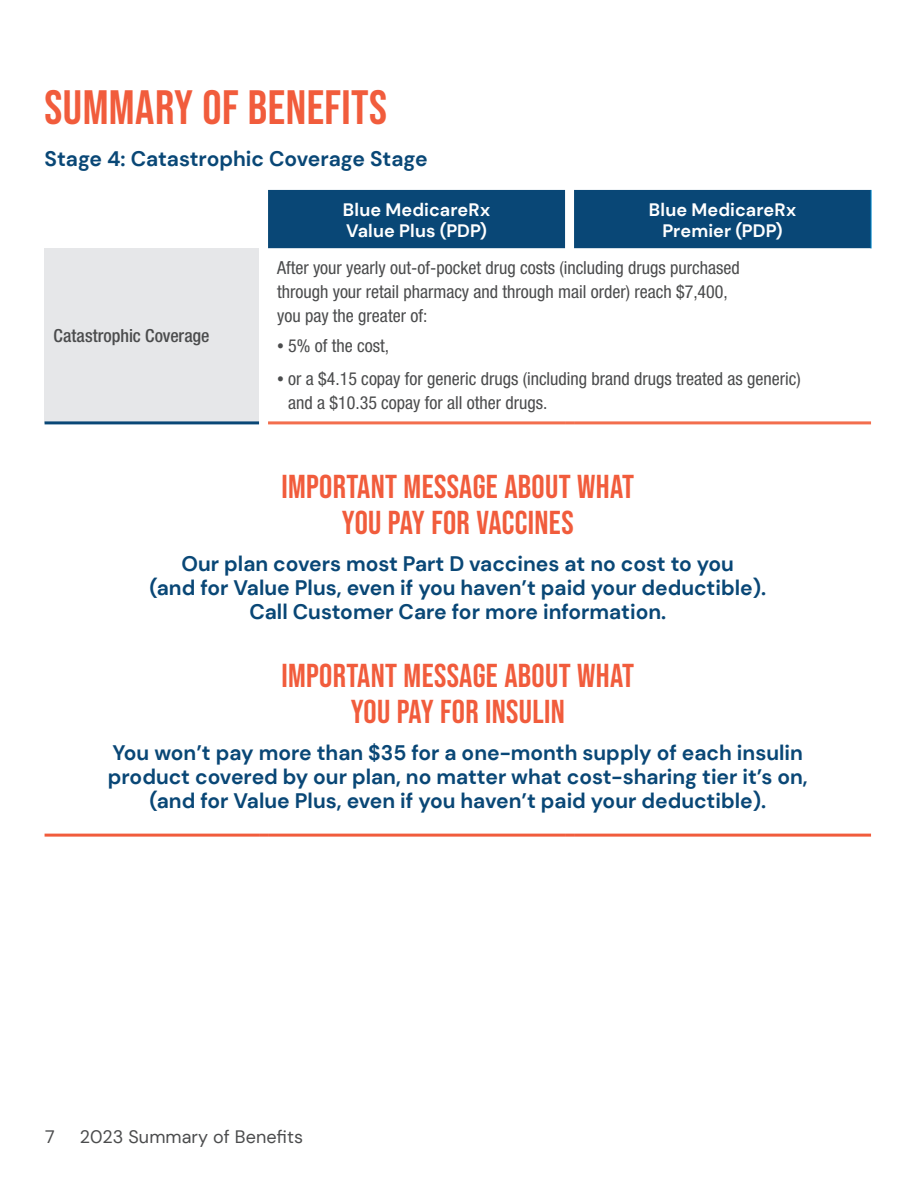
<style>
.page{position:relative;width:918px;height:1188px;background:#fff}
.page>*{position:absolute;margin:0;border:0;box-sizing:border-box;transform-origin:0 0}
._000_Page_Head{font:48px "Bebas Neue";letter-spacing:.01em;color:#f15c3c}
._000_Page_Sub_Head{font:33px/36px "Bebas Neue";letter-spacing:.01em;color:#f15c3c;text-align:center}
._000_Intro_14_16{font:700 21px/24px "DM Sans";color:#094776;text-align:center}
.TLB_Body{font:condensed 18px/24px "Helvetica Neue LT Std";color:#4b4c4d}
.TBL_HD_12_14_100W{font:700 18px/21px "DM Sans";letter-spacing:.01em;color:#fff}
.Footer_LR{font:18px "DM Sans";letter-spacing:.005em;color:#4b4c4d}
.TLB_TX_Head_3005{font:500 condensed 18px "Helvetica Neue LT Std";color:#4b4c4d}
.Folio_L{font:18px "DM Sans";color:#4b4c4d}
.s1{font-family:"DM Sans";font-weight:700;font-stretch:normal}
</style>
<div class="page">
<svg style="left:45px;top:422px;width:215px;height:3px"></svg>
<div style="left:268px;top:190px;width:603px;height:58px;background:#094776"></div>
<div style="left:45px;top:248px;width:214px;height:175px;background:#e6e7e9"></div>
<svg style="left:268px;top:248px;width:603px;height:177px"></svg>
<hr style="left:871px;top:190px;width:1px;height:58px;background:#0089cc">
<hr style="left:45px;top:421px;width:214px;height:3px;background:#094776">
<hr style="left:268px;top:421px;width:297px;height:3px;background:#f36e4d">
<svg style="left:565px;top:421px;width:9px;height:3px"></svg>
<hr style="left:574px;top:421px;width:297px;height:3px;background:#f36e4d">
<hr style="left:45px;top:834px;width:214px;height:3px;background:#f15c3c">
<svg style="left:259px;top:834px;width:9px;height:3px"></svg>
<hr style="left:268px;top:834px;width:297px;height:3px;background:#f15c3c">
<svg style="left:565px;top:834px;width:9px;height:3px"></svg>
<hr style="left:574px;top:834px;width:297px;height:3px;background:#f15c3c">
<p class="_000_Page_Head" style="left:45px;top:80px;width:344px">SUMMARY OF BENEFITS</p>
<p class="_000_Intro_14_16" style="left:45px;top:147px;width:385px">Stage 4: Catastrophic Coverage Stage</p>
<p class="TBL_HD_12_14_100W" style="left:343px;top:199px;width:149px">Blue MedicareRx<br>Value Plus (PDP)</p>
<p class="TBL_HD_12_14_100W" style="left:649px;top:199px;width:149px;text-align:center">Blue MedicareRx<br>Premier (PDP)</p>
<p class="TLB_TX_Head_3005" style="left:54px;top:325px;width:157px">Catastrophic Coverage</p>
<p class="TLB_Body" style="left:277px;top:256px;width:464px">After your yearly out-of-pocket drug costs (including drugs purchased through your retail pharmacy and through mail order) reach $7,400, you pay the greater of:</p>
<p class="TLB_Body" style="left:277px;top:334px;width:113px"><span class="s1">•</span> 5% of the cost,</p>
<p class="TLB_Body" style="left:288px;top:367px;width:514px;text-indent:-11px"><span class="s1">•</span> or a $4.15 copay for generic drugs (including brand drugs treated as generic) and a $10.35 copay for all other drugs.</p>
<p class="_000_Page_Sub_Head" style="left:281px;top:468px;width:354px">IMPORTANT MESSAGE ABOUT WHAT<br>YOU PAY FOR VACCINES</p>
<p class="_000_Intro_14_16" style="left:149px;top:552px;width:618px">Our plan covers most Part D vaccines at no cost to you<br>(and for Value Plus, even if you haven’t paid your deductible).<br>Call Customer Care for more information.</p>
<p class="_000_Page_Sub_Head" style="left:281px;top:657px;width:354px">IMPORTANT MESSAGE ABOUT WHAT<br>YOU PAY FOR INSULIN</p>
<p class="_000_Intro_14_16" style="left:108px;top:741px;width:702px">You won’t pay more than $35 for a one-month supply of each insulin product covered by our plan, no matter what cost-sharing tier it’s on, (and for Value Plus, even if you haven’t paid your deductible).</p>
<p class="Folio_L" style="left:45px;top:1126px;width:11px">7</p>
<p class="Footer_LR" style="left:80px;top:1126px;width:225px">2023 Summary of Benefits</p>
</div>
